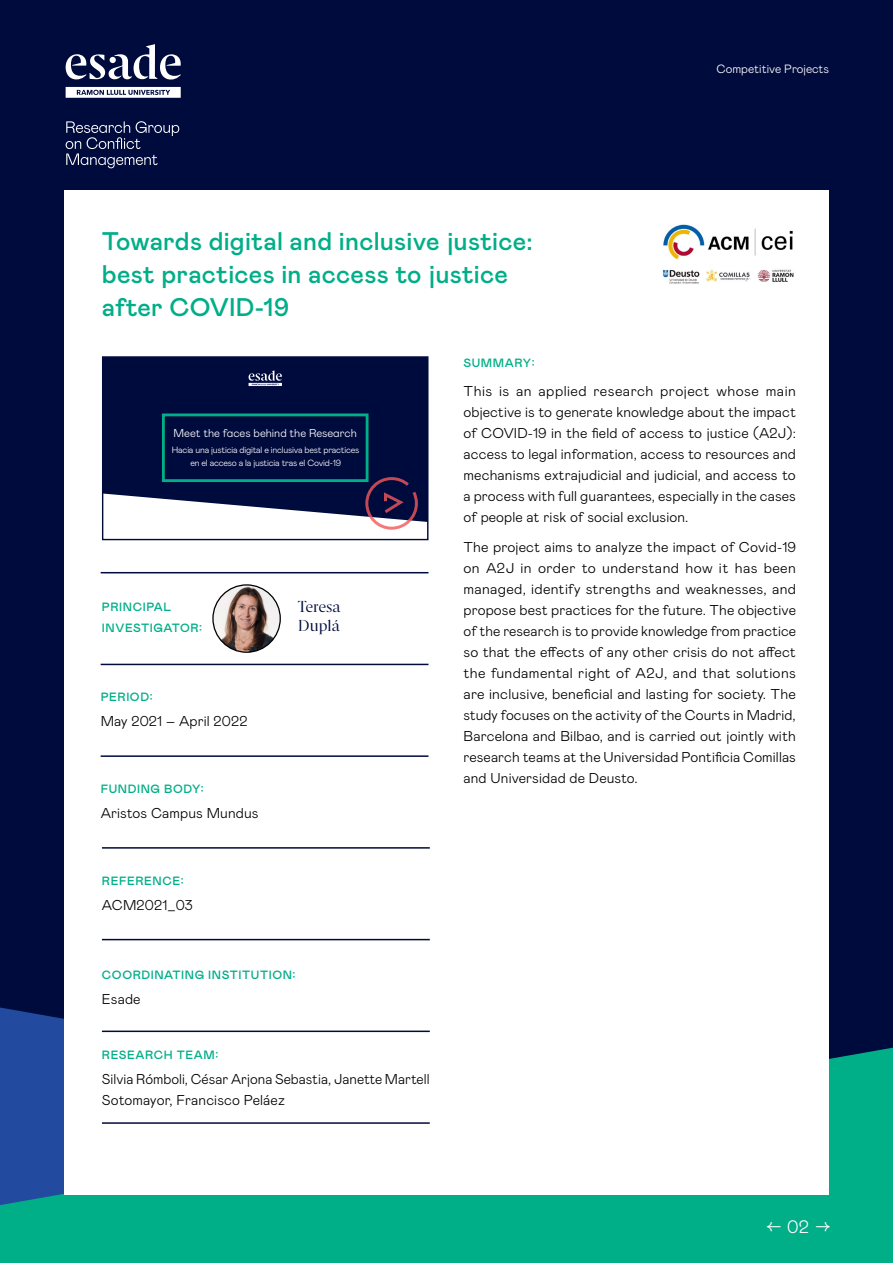
<style>
.page{position:relative;width:893px;height:1263px;background:#000b3d}
.page>*{position:absolute;margin:0;border:0;box-sizing:border-box;transform-origin:0 0}
.t1{font:500 25.5px/33px "Mabry Pro";letter-spacing:.01em;color:#00ae88}
.t2{font:300 18px "Mabry Pro";color:#fff}
.t3{font:15.75px/19.5px "Esade";color:#000b3d}
.t4{font:300 14.25px/21px "Mabry Pro";letter-spacing:.01em;color:#000;text-align:justify}
.t5{font:500 12px/21px "Mabry Pro";letter-spacing:.05em;color:#00ae88}
.t6{font:300 12px "Mabry Pro";color:#fff}
.t7{font:300 11.4px "Mabry Pro";color:#fff}
.t8{font:300 9px/13.5px "Mabry Pro";letter-spacing:-.02em;color:#fff;text-align:center}
</style>
<div class="page">
<svg style="left:0;top:1048px;width:893px;height:215px;background:#07a28b"></svg>
<div style="left:65px;top:190px;width:764px;height:1004px;background:#fff"></div>
<img style="left:662px;top:224px;width:132px;height:60px">
<hr style="left:101px;top:572px;width:327px;height:1px;background:#000b3d">
<hr style="left:101px;top:664px;width:327px;height:1px;background:#000b3d">
<hr style="left:101px;top:755px;width:327px;height:2px;background:#000b3d">
<hr style="left:102px;top:847px;width:328px;height:2px;background:#000b3d">
<hr style="left:102px;top:939px;width:328px;height:1px;background:#000b3d">
<hr style="left:102px;top:1030px;width:328px;height:2px;background:#000b3d">
<hr style="left:102px;top:1122px;width:328px;height:2px;background:#000b3d">
<div style="left:103px;top:357px;width:325px;height:182px;background:#000b3d"></div>
<div style="left:102px;top:356px;width:326px;height:184px;border:1px solid #000b3d"></div>
<svg style="left:249px;top:370px;width:33px;height:16px"></svg>
<div style="left:162px;top:413px;width:206px;height:69px;border:3px solid #00ae88"></div>
<svg style="left:103px;top:476px;width:325px;height:63px"></svg>
<svg style="left:66px;top:44px;width:115px;height:36px"></svg>
<svg style="left:66px;top:87px;width:115px;height:11px"></svg>
<svg style="left:66px;top:121px;width:113px;height:47px"></svg>
<img style="left:213px;top:585px;width:67px;height:67px;border-radius:34px">
<div style="left:212px;top:584px;width:69px;height:69px;border:1px solid #000;border-radius:50%"></div>
<h1 class="t1" style="left:102px;top:223px;width:432px">Towards digital and inclusive justice: best practices in access to justice after COVID-19</h1>
<p class="t6" style="left:717px;top:61px;width:114px">Competitive Projects</p>
<p class="t7" style="left:174px;top:425px;width:185px">Meet the faces behind the Research</p>
<p class="t8" style="left:172px;top:442px;width:189px">Hacia una justicia digital e inclusiva best practices en el acceso a la justicia tras el Covid-19</p>
<p class="t5" style="left:102px;top:595px;width:102px">PRINCIPAL<br>INVESTIGATOR:</p>
<p class="t5" style="left:101px;top:685px;width:53px">PERIOD:</p>
<p class="t4" style="left:101px;top:710px;width:148px">May 2021 – April 2022</p>
<p class="t5" style="left:101px;top:777px;width:105px">FUNDING BODY:</p>
<p class="t4" style="left:101px;top:802px;width:159px">Aristos Campus Mundus</p>
<p class="t5" style="left:102px;top:870px;width:83px">REFERENCE:</p>
<p class="t4" style="left:102px;top:894px;width:93px">ACM2021_03</p>
<p class="t3" style="left:298px;top:596px;width:44px">Teresa<br>Duplá</p>
<p class="t5" style="left:102px;top:964px;width:195px">COORDINATING INSTITUTION:</p>
<p class="t4" style="left:102px;top:988px;width:40px">Esade</p>
<p class="t5" style="left:102px;top:1044px;width:118px">RESEARCH TEAM:</p>
<p class="t4" style="left:102px;top:1068px;width:329px">Silvia Rómboli, César Arjona Sebastia, Janette Martell<br>Sotomayor, Francisco Peláez</p>
<p class="t5" style="left:463px;top:351px;width:73px">SUMMARY:</p>
<p class="t4" style="left:463px;top:380px;width:334px">This is an applied research project whose main objective is to generate knowledge about the impact of COVID-19 in the field of access to justice (A2J): access to legal information, access to resources and mechanisms extrajudicial and judicial, and access to a process with full guarantees, especially in the cases of people at risk of social exclusion.</p>
<p class="t4" style="left:463px;top:535px;width:334px">The project aims to analyze the impact of Covid-19 on A2J in order to understand how it has been managed, identify strengths and weaknesses, and propose best practices for the future. The objective of the research is to provide knowledge from practice so that the effects of any other crisis do not affect the fundamental right of A2J, and that solutions are inclusive, beneficial and lasting for society. The study focuses on the activity of the Courts in Madrid, Barcelona and Bilbao, and is carried out jointly with research teams at the Universidad Pontificia Comillas and Universidad de Deusto.</p>
<p class="t2" style="left:766px;top:1214px;width:65px">←02→</p>
</div>
